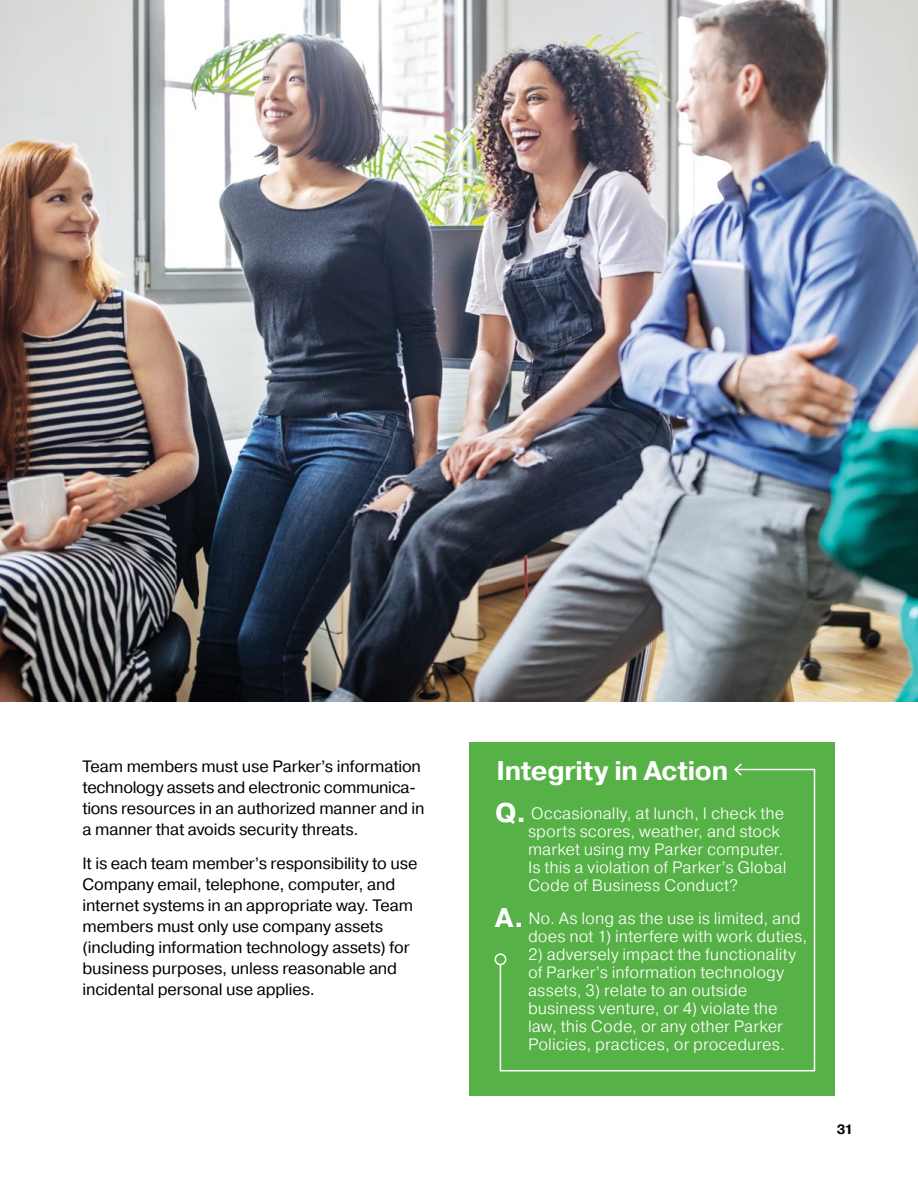
<style>
.page{position:relative;width:918px;height:1188px;background:#fff}
.page>*{position:absolute;margin:0;border:0;box-sizing:border-box;transform-origin:0 0}
.t1{font:700 27px "Pragmatica";letter-spacing:-.015em;color:#fff}
.t2{font:16.5px/21px "Pragmatica";letter-spacing:-.01em;color:#000}
.t3{font:300 16.5px/18px "Pragmatica";letter-spacing:.005em;color:#fff}
.t4{font:700 13.5px "Pragmatica";color:#000}
.s1{font-weight:700;font-size:27px}
</style>
<div class="page">
<div style="left:469px;top:742px;width:366px;height:354px;background:#56b146"></div>
<svg style="left:494px;top:763px;width:322px;height:309px"></svg>
<img style="left:0;top:0;width:918px;height:702px">
<p class="t2" style="left:82px;top:756px;width:344px">Team members must use Parker’s information technology assets and electronic communica&shy;tions resources in an authorized manner and in a manner that avoids security threats.</p>
<p class="t2" style="left:82px;top:853px;width:336px">It is each team member’s responsibility to use Company email, telephone, computer, and internet systems in an appropriate way. Team members must only use company assets (including information technology assets) for business purposes, unless reasonable and incidental personal use applies.</p>
<h1 class="t1" style="left:497px;top:753px;width:233px">Integrity in Action</h1>
<p class="t3" style="left:528px;top:804px;width:260px;text-indent:-33px"><span class="s1">Q.</span> Occasionally, at lunch, I check the sports scores, weather, and stock market using my Parker computer.<br>Is this a violation of Parker’s Global Code of Business Conduct?</p>
<p class="t3" style="left:528px;top:909px;width:281px;text-indent:-33px"><span class="s1">A.</span> No. As long as the use is limited, and does not 1) interfere with work duties,</p>
<p class="t3" style="left:528px;top:945px;width:270px">2) adversely impact the functionality of Parker’s information technology assets, 3) relate to an outside business venture, or 4) violate the law, this Code, or any other Parker Policies, practices, or procedures.</p>
<p class="t4" style="left:837px;top:1120px;width:18px">31</p>
</div>
